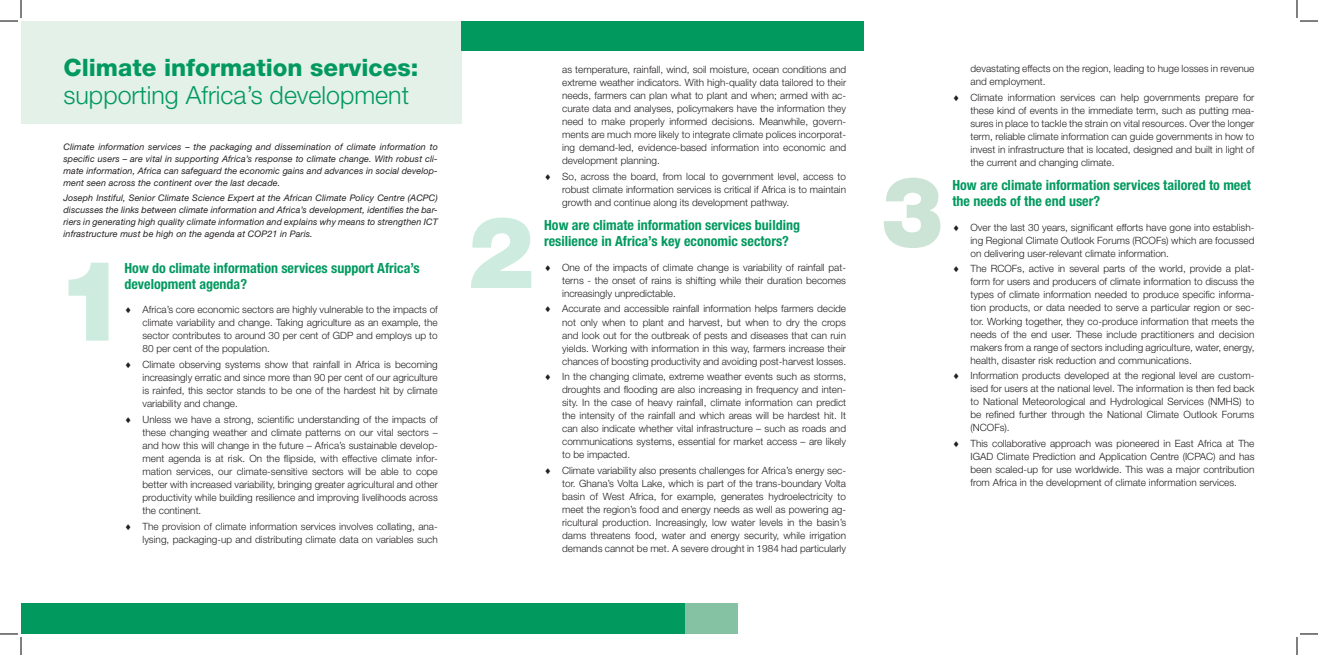
<style>
.page{position:relative;width:1318px;height:655px;background:#fff}
.page>*{position:absolute;margin:0;border:0;box-sizing:border-box;transform-origin:0 0}
.t1{font:300 25px "Helvetica Neue LT Std";color:#02995f}
.t2{font:800 24px "Helvetica Neue LT Std";color:#02995f}
.t3{font:700 condensed 14px/16px "Helvetica Neue LT Std";color:#02995f}
.t4{font:300 10px/13px "Helvetica Neue LT Std";color:#231f20;text-align:justify}
.t5{font:italic 9px/12px "Helvetica Neue LT Std";letter-spacing:.01em;color:#231f20;text-align:justify}
</style>
<div class="page">
<svg style="left:68px;top:262px;width:41px;height:78px"></svg>
<div style="left:21px;top:21px;width:440px;height:102px;background:#e3f1e9"></div>
<div style="left:461px;top:21px;width:402px;height:30px;background:#02995f"></div>
<div style="left:21px;top:603px;width:664px;height:30px;background:#02995f"></div>
<div style="left:685px;top:603px;width:612px;height:30px;background:#85c2a3"></div>
<div style="left:738px;top:602px;width:559px;height:31px;background:#fff"></div>
<svg style="left:884px;top:177px;width:56px;height:71px"></svg>
<svg style="left:471px;top:217px;width:60px;height:71px"></svg>
<svg style="left:0;top:0;width:22px;height:22px"></svg>
<svg style="left:0;top:633px;width:22px;height:21px"></svg>
<svg style="left:1296px;top:0;width:22px;height:22px"></svg>
<svg style="left:1296px;top:633px;width:22px;height:21px"></svg>
<h2 class="t2" style="left:64px;top:54px;width:356px">Climate information services:</h2>
<h1 class="t1" style="left:64px;top:79px;width:347px">supporting Africa’s development</h1>
<p class="t5" style="left:64px;top:141px;width:376px">Climate information services – the packaging and dissemination of climate information to specific users – are vital in supporting Africa’s response to climate change. With robust cli&shy;mate information, Africa can safeguard the economic gains and advances in social develop&shy;ment seen across the continent over the last decade.</p>
<p class="t5" style="left:64px;top:192px;width:376px">Joseph Instiful, Senior Climate Science Expert at the African Climate Policy Centre (ACPC) discusses the links between climate information and Africa’s development, identifies the bar&shy;riers in generating high quality climate information and explains why means to strengthen ICT infrastructure must be high on the agenda at COP21 in Paris.</p>
<h3 class="t3" style="left:124px;top:259px;width:297px">How do climate information services support Africa’s development agenda?</h3>
<p class="t4" style="left:142px;top:302px;width:297px;text-indent:-18px">♦ Africa’s core economic sectors are highly vulnerable to the impacts of climate variability and change. Taking agriculture as an example, the sector contributes to around 30 per cent of GDP and employs up to 80 per cent of the population.</p>
<p class="t4" style="left:142px;top:357px;width:297px;text-indent:-18px">♦ Climate observing systems show that rainfall in Africa is becoming increasingly erratic and since more than 90 per cent of our agriculture is rainfed, this sector stands to be one of the hardest hit by climate variability and change.</p>
<p class="t4" style="left:142px;top:412px;width:297px;text-indent:-18px">♦ Unless we have a strong, scientific understanding of the impacts of these changing weather and climate patterns on our vital sectors – and how this will change in the future – Africa’s sustainable develop&shy;ment agenda is at risk. On the flipside, with effective climate infor&shy;mation services, our climate-sensitive sectors will be able to cope better with increased variability, bringing greater agricultural and other productivity while building resilience and improving livelihoods across the continent.</p>
<p class="t4" style="left:124px;top:519px;width:315px;text-align:right">♦ The provision of climate information services involves collating, ana&shy;lysing, packaging-up and distributing climate data on variables such</p>
<p class="t4" style="left:562px;top:62px;width:285px">as temperature, rainfall, wind, soil moisture, ocean conditions and extreme weather indicators. With high-quality data tailored to their needs, farmers can plan what to plant and when; armed with ac&shy;curate data and analyses, policymakers have the information they need to make properly informed decisions. Meanwhile, govern&shy;ments are much more likely to integrate climate polices incorporat&shy;ing demand-led, evidence-based information into economic and development planning.</p>
<p class="t4" style="left:562px;top:169px;width:285px;text-indent:-18px">♦ So, across the board, from local to government level, access to robust climate information services is critical if Africa is to maintain growth and continue along its development pathway.</p>
<h3 class="t3" style="left:544px;top:217px;width:257px">How are climate information services building resilience in Africa’s key economic sectors?</h3>
<p class="t4" style="left:562px;top:260px;width:285px;text-indent:-18px">♦ One of the impacts of climate change is variability of rainfall pat&shy;terns - the onset of rains is shifting while their duration becomes increasingly unpredictable.</p>
<p class="t4" style="left:562px;top:302px;width:285px;text-indent:-18px">♦ Accurate and accessible rainfall information helps farmers decide not only when to plant and harvest, but when to dry the crops and look out for the outbreak of pests and diseases that can ruin yields. Working with information in this way, farmers increase their chances of boosting productivity and avoiding post-harvest losses.</p>
<p class="t4" style="left:562px;top:370px;width:285px;text-indent:-18px">♦ In the changing climate, extreme weather events such as storms, droughts and flooding are also increasing in frequency and inten&shy;sity. In the case of heavy rainfall, climate information can predict the intensity of the rainfall and which areas will be hardest hit. It can also indicate whether vital infrastructure – such as roads and communications systems, essential for market access – are likely to be impacted.</p>
<p class="t4" style="left:562px;top:464px;width:285px;text-indent:-18px">♦ Climate variability also presents challenges for Africa’s energy sec&shy;tor. Ghana’s Volta Lake, which is part of the trans-boundary Volta basin of West Africa, for example, generates hydroelectricity to meet the region’s food and energy needs as well as powering ag&shy;ricultural production. Increasingly, low water levels in the basin’s dams threatens food, water and energy security, while irrigation demands cannot be met. A severe drought in 1984 had particularly</p>
<p class="t4" style="left:970px;top:61px;width:285px">devastating effects on the region, leading to huge losses in revenue and employment.</p>
<p class="t4" style="left:970px;top:90px;width:285px;text-indent:-18px">♦ Climate information services can help governments prepare for these kind of events in the immediate term, such as putting mea&shy;sures in place to tackle the strain on vital resources. Over the longer term, reliable climate information can guide governments in how to invest in infrastructure that is located, designed and built in light of the current and changing climate.</p>
<h3 class="t3" style="left:952px;top:177px;width:300px">How are climate information services tailored to meet the needs of the end user?</h3>
<p class="t4" style="left:970px;top:220px;width:285px;text-indent:-18px">♦ Over the last 30 years, significant efforts have gone into establish&shy;ing Regional Climate Outlook Forums (RCOFs) which are focussed on delivering user-relevant climate information.</p>
<p class="t4" style="left:970px;top:262px;width:285px;text-indent:-18px">♦ The RCOFs, active in several parts of the world, provide a plat&shy;form for users and producers of climate information to discuss the types of climate information needed to produce specific informa&shy;tion products, or data needed to serve a particular region or sec&shy;tor. Working together, they co-produce information that meets the needs of the end user. These include practitioners and decision makers from a range of sectors including agriculture, water, energy, health, disaster risk reduction and communications.</p>
<p class="t4" style="left:970px;top:369px;width:285px;text-indent:-18px">♦ Information products developed at the regional level are custom&shy;ised for users at the national level. The information is then fed back to National Meteorological and Hydrological Services (NMHS) to be refined further through the National Climate Outlook Forums (NCOFs).</p>
<p class="t4" style="left:970px;top:437px;width:285px;text-indent:-18px">♦ This collaborative approach was pioneered in East Africa at The IGAD Climate Prediction and Application Centre (ICPAC) and has been scaled-up for use worldwide. This was a major contribution from Africa in the development of climate information services.</p>
</div>
